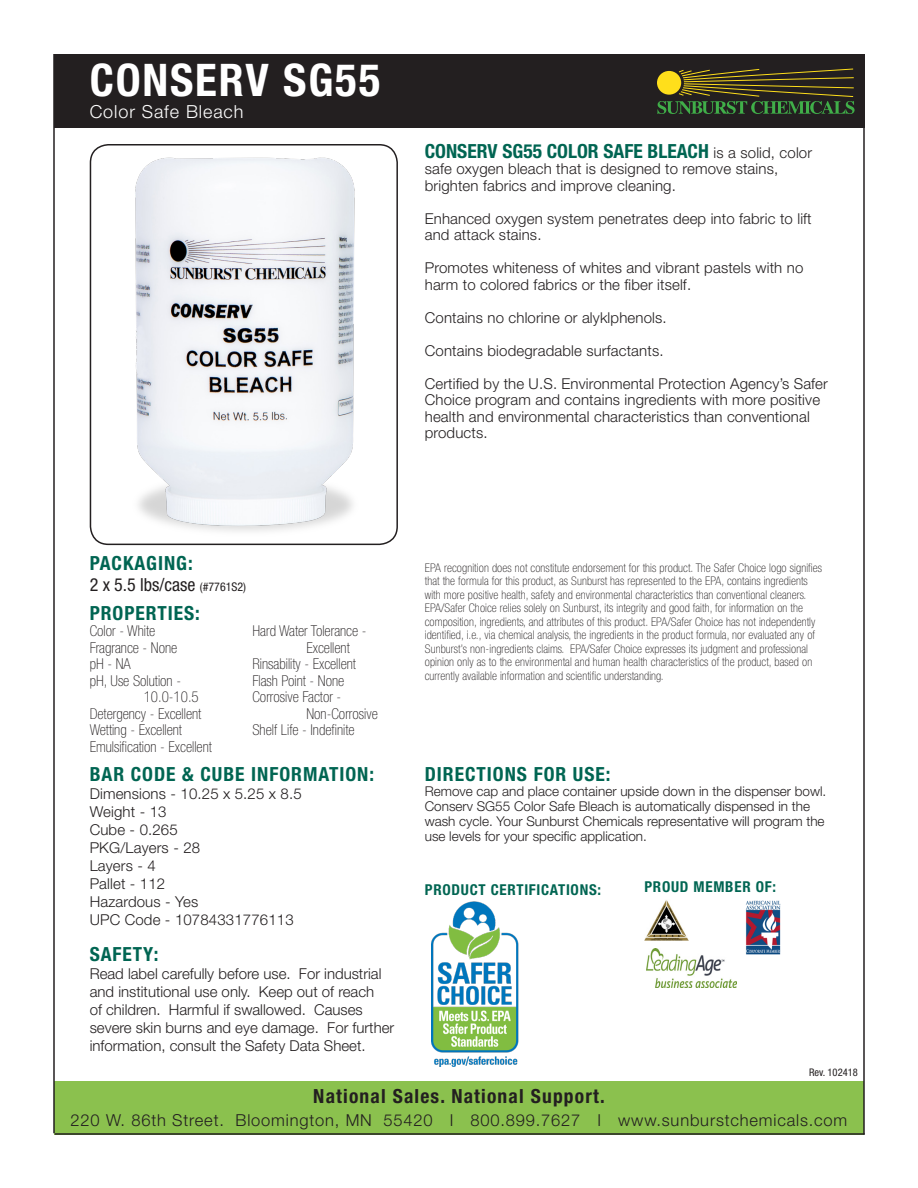
<style>
.page{position:relative;width:918px;height:1188px;background:#fff}
.page>*{position:absolute;margin:0;border:0;box-sizing:border-box;transform-origin:0 0}
.t1{font:700 condensed 45px "Helvetica Neue LT Std";letter-spacing:.04em;color:#fff}
.t2{font:700 condensed 19.5px "Helvetica Neue LT Std";letter-spacing:.05em;color:#006552}
.t3{font:700 condensed 19.5px "Helvetica Neue LT Std";color:#006552}
.t4{font:700 condensed 19.5px "Helvetica Neue LT Std";letter-spacing:.06em;color:#231f20}
.t5{font:condensed 18px "Helvetica Neue LT Std";color:#231f20}
.t6{font:300 18px "Helvetica Neue LT Std";letter-spacing:.05em;color:#fff}
.t7{font:300 16.5px "Helvetica Neue LT Std";letter-spacing:.05em;color:#231f20}
.t8{font:300 15px/16.5px "Helvetica Neue LT Std";letter-spacing:.01em;color:#231f20}
.t9{font:100 condensed 15px/16.5px "Helvetica Neue LT Std";color:#231f20}
.t10{font:700 condensed 15px "Helvetica Neue LT Std";letter-spacing:.05em;color:#006552}
.t11{font:300 13.5px/15px "Helvetica Neue LT Std";color:#231f20}
.t12{font:100 condensed 12px/13.5px "Helvetica Neue LT Std";letter-spacing:.01em;color:#231f20}
.t13{font:condensed 10.5px "Helvetica Neue LT Std";color:#231f20}
.s1{font-weight:300;font-stretch:normal;font-size:15px;color:#231f20}
.s2{font-size:12px}
</style>
<div class="page">
<div style="left:54px;top:54px;width:590px;height:74px;background:#231f20"></div>
<div style="left:54px;top:1081px;width:810px;height:54px;background:#8bc14e"></div>
<div style="left:90px;top:144px;width:308px;height:401px;border:2px solid #231f20;border-radius:18px"></div>
<div style="left:644px;top:54px;width:221px;height:74px;background:#231f20"></div>
<svg style="left:657px;top:68px;width:198px;height:46px"></svg>
<hr style="left:53px;top:54px;width:2px;height:1079px;background:#231f20">
<hr style="left:863px;top:108px;width:2px;height:1027px;background:#231f20">
<hr style="left:55px;top:1133px;width:810px;height:2px;background:#231f20">
<img style="left:646px;top:948px;width:91px;height:39px">
<img style="left:644px;top:900px;width:44px;height:41px">
<img style="left:745px;top:900px;width:36px;height:55px">
<img style="left:135px;top:157px;width:220px;height:375px">
<img style="left:431px;top:901px;width:88px;height:165px">
<p class="t1" style="left:90px;top:53px;width:292px">CONSERV SG55</p>
<p class="t6" style="left:90px;top:100px;width:155px">Color Safe Bleach</p>
<p class="t3" style="left:425px;top:139px;width:389px">CONSERV SG55 COLOR SAFE BLEACH <span class="s1">is a solid, color</span></p>
<p class="t8" style="left:425px;top:161px;width:355px">safe oxygen bleach that is designed to remove stains, brighten fabrics and improve cleaning.</p>
<p class="t8" style="left:425px;top:210px;width:388px">Enhanced oxygen system penetrates deep into fabric to lift and attack stains.</p>
<p class="t8" style="left:425px;top:260px;width:380px">Promotes whiteness of whites and vibrant pastels with no harm to colored fabrics or the fiber itself.</p>
<p class="t8" style="left:425px;top:309px;width:243px">Contains no chlorine or alyklphenols.</p>
<p class="t8" style="left:425px;top:342px;width:240px">Contains biodegradable surfactants.</p>
<p class="t8" style="left:425px;top:375px;width:405px">Certified by the U.S. Environmental Protection Agency’s Safer Choice program and contains ingredients with more positive health and environmental characteristics than conventional products.</p>
<p class="t2" style="left:90px;top:551px;width:105px">PACKAGING:</p>
<p class="t5" style="left:90px;top:574px;width:158px">2 x 5.5 lbs/case <span class="s2">(#7761S2)</span></p>
<p class="t2" style="left:90px;top:601px;width:112px">PROPERTIES:</p>
<p class="t9" style="left:90px;top:623px;width:67px">Color - White</p>
<p class="t9" style="left:90px;top:639px;width:89px">Fragrance - None</p>
<p class="t9" style="left:90px;top:656px;width:43px">pH - NA</p>
<p class="t9" style="left:90px;top:672px;width:93px">pH, Use Solution -</p>
<p class="t9" style="left:144px;top:689px;width:57px">10.0-10.5</p>
<p class="t9" style="left:90px;top:705px;width:113px">Detergency - Excellent</p>
<p class="t9" style="left:90px;top:722px;width:94px">Wetting - Excellent</p>
<p class="t9" style="left:90px;top:738px;width:124px">Emulsification - Excellent</p>
<p class="t9" style="left:306px;top:623px;width:62px;text-indent:-54px">Hard Water Tolerance -<br>Excellent</p>
<p class="t9" style="left:252px;top:656px;width:105px">Rinsability - Excellent</p>
<p class="t9" style="left:252px;top:672px;width:93px">Flash Point - None</p>
<p class="t9" style="left:252px;top:689px;width:90px">Corrosive Factor -</p>
<p class="t9" style="left:306px;top:705px;width:73px">Non-Corrosive</p>
<p class="t9" style="left:252px;top:722px;width:104px">Shelf Life - Indefinite</p>
<p class="t2" style="left:90px;top:762px;width:286px">BAR CODE &amp; CUBE INFORMATION:</p>
<p class="t8" style="left:90px;top:785px;width:214px">Dimensions - 10.25 x 5.25 x 8.5</p>
<p class="t8" style="left:90px;top:803px;width:78px">Weight - 13</p>
<p class="t8" style="left:90px;top:821px;width:90px">Cube - 0.265</p>
<p class="t8" style="left:90px;top:839px;width:112px">PKG/Layers - 28</p>
<p class="t8" style="left:90px;top:857px;width:68px">Layers - 4</p>
<p class="t8" style="left:90px;top:875px;width:77px">Pallet - 112</p>
<p class="t8" style="left:90px;top:893px;width:110px">Hazardous - Yes</p>
<p class="t8" style="left:90px;top:911px;width:205px">UPC Code - 10784331776113</p>
<p class="t2" style="left:90px;top:942px;width:70px">SAFETY:</p>
<p class="t8" style="left:90px;top:964px;width:306px;line-height:18px">Read label carefully before use. For industrial and institutional use only. Keep out of reach<br>of children. Harmful if swallowed. Causes severe skin burns and eye damage. For further information, consult the Safety Data Sheet.</p>
<p class="t12" style="left:425px;top:561px;width:399px">EPA recognition does not constitute endorsement for this product. The Safer Choice logo signifies that the formula for this product, as Sunburst has represented to the EPA, contains ingredients with more positive health, safety and environmental characteristics than conventional cleaners.<br>EPA/Safer Choice relies solely on Sunburst, its integrity and good faith, for information on the composition, ingredients, and attributes of this product. EPA/Safer Choice has not independently identified, i.e., via chemical analysis, the ingredients in the product formula, nor evaluated any of Sunburst’s non-ingredients claims. EPA/Safer Choice expresses its judgment and professional opinion only as to the environmental and human health characteristics of the product, based on currently available information and scientific understanding.</p>
<p class="t2" style="left:425px;top:762px;width:187px">DIRECTIONS FOR USE:</p>
<p class="t11" style="left:425px;top:783px;width:403px">Remove cap and place container upside down in the dispenser bowl.<br>Conserv SG55 Color Safe Bleach is automatically dispensed in the wash cycle. Your Sunburst Chemicals representative will program the use levels for your specific application.</p>
<p class="t10" style="left:425px;top:880px;width:178px">PRODUCT CERTIFICATIONS:</p>
<p class="t10" style="left:644px;top:877px;width:133px">PROUD MEMBER OF:</p>
<p class="t13" style="left:809px;top:1067px;width:50px">Rev. 102418</p>
<p class="t4" style="left:313px;top:1085px;width:293px">National Sales. National Support.</p>
<p class="t7" style="left:71px;top:1110px;width:778px">220 W. 86th Street. Bloomington, MN 55420 I 800.899.7627 I www.sunburstchemicals.com</p>
</div>
